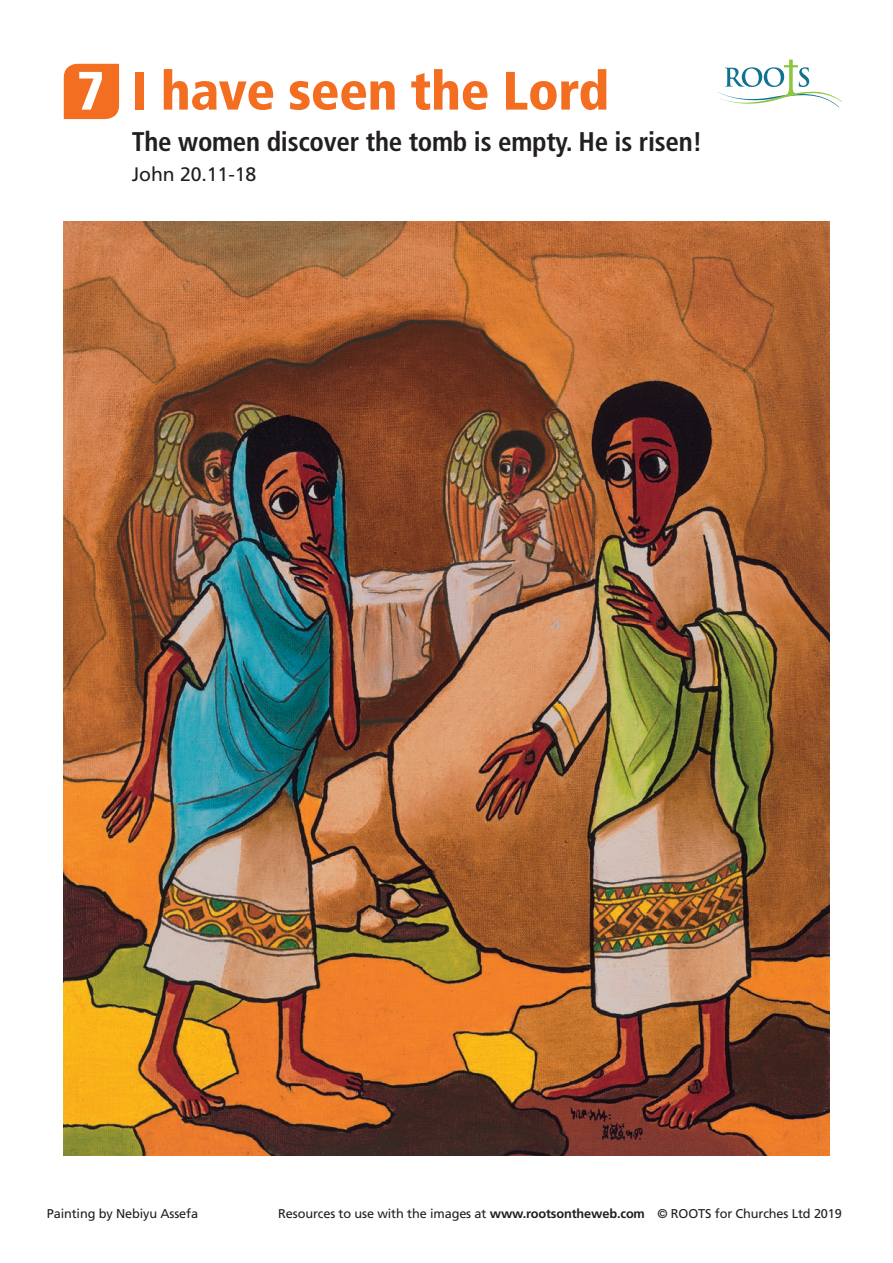
<style>
.page{position:relative;width:893px;height:1263px;background:#fff}
.page>*{position:absolute;margin:0;border:0;box-sizing:border-box;transform-origin:0 0}
.t1{font:900 condensed 54px "Frutiger LT Std";letter-spacing:-.01em;color:#f36e21}
.t2{font:700 condensed 27px "Frutiger LT Std";letter-spacing:-.01em;color:#231f20}
.t3{font:19.5px "Frutiger LT Std";letter-spacing:-.005em;color:#231f20}
.t4{font:12.75px "Frutiger LT Std";letter-spacing:-.01em;color:#231f20}
.s1{color:#fff}
.s2{font-weight:700}
</style>
<div class="page">
<svg style="left:718px;top:60px;width:124px;height:47px"></svg>
<svg style="left:63px;top:63px;width:57px;height:57px;background:#f37933"></svg>
<img style="left:64px;top:222px;width:765px;height:934px">
<h1 class="t1" style="left:77px;top:58px;width:534px"><span class="s1">7</span> I have seen the Lord</h1>
<h2 class="t2" style="left:132px;top:126px;width:572px">The women discover the tomb is empty. He is risen!</h2>
<h3 class="t3" style="left:132px;top:163px;width:126px">John 20.11-18</h3>
<p class="t4" style="left:47px;top:1206px;width:153px">Painting by Nebiyu Assefa</p>
<p class="t4" style="left:278px;top:1206px;width:565px">Resources to use with the images at <span class="s2">www.rootsontheweb.com</span> © ROOTS for Churches Ltd 2019</p>
</div>
